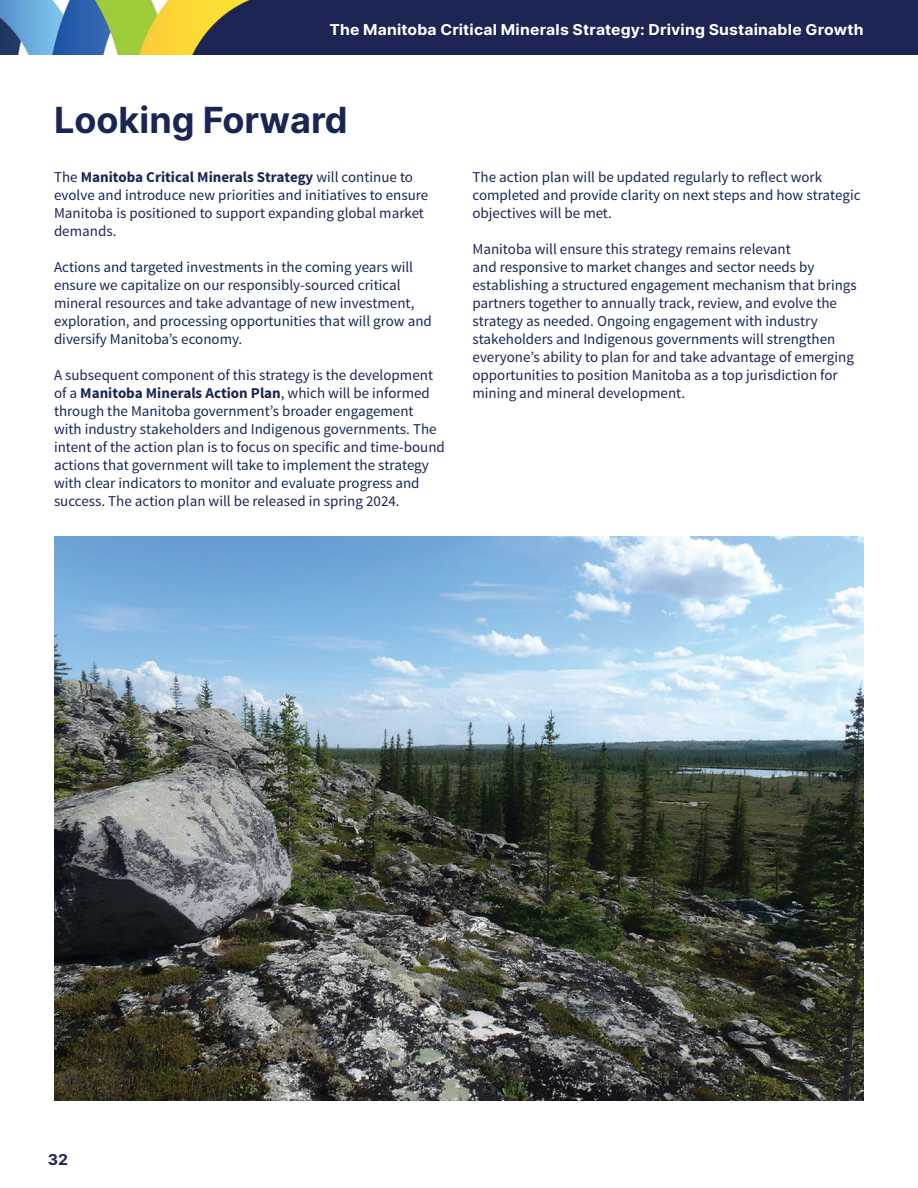
<style>
.page{position:relative;width:918px;height:1188px;background:#fff}
.page>*{position:absolute;margin:0;border:0;box-sizing:border-box;transform-origin:0 0}
.t1{font:700 36px "Inter";color:#1b2554}
.t2{font:15px/18px "Source Sans Pro";color:#1b2554}
.t3{font:700 15px "Inter";letter-spacing:.01em;color:#fff;scale:1.05 1}
.t4{font:700 15px "Inter";color:#1b2554;scale:1.05 1}
.s1{font-weight:700}
</style>
<div class="page">
<img style="left:0;top:0;width:918px;height:54px">
<img style="left:54px;top:537px;width:810px;height:564px">
<p class="t3" style="left:329px;top:19px;width:510px">The Manitoba Critical Minerals Strategy: Driving Sustainable Growth</p>
<h1 class="t1" style="left:54px;top:94px;width:295px">Looking Forward</h1>
<p class="t2" style="left:54px;top:169px;width:376px">The <span class="s1">Manitoba Critical Minerals Strategy</span> will continue to evolve and introduce new priorities and initiatives to ensure Manitoba is positioned to support expanding global market demands.</p>
<p class="t2" style="left:54px;top:259px;width:379px">Actions and targeted investments in the coming years will ensure we capitalize on our responsibly-sourced critical mineral resources and take advantage of new investment, exploration, and processing opportunities that will grow and diversify Manitoba’s economy.</p>
<p class="t2" style="left:54px;top:367px;width:392px">A subsequent component of this strategy is the development of a <span class="s1">Manitoba Minerals Action Plan</span>, which will be informed through the Manitoba government’s broader engagement with industry stakeholders and Indigenous governments. The intent of the action plan is to focus on specific and time-bound actions that government will take to implement the strategy with clear indicators to monitor and evaluate progress and success. The action plan will be released in spring 2024.</p>
<p class="t2" style="left:472px;top:169px;width:390px">The action plan will be updated regularly to reflect work completed and provide clarity on next steps and how strategic objectives will be met.</p>
<p class="t2" style="left:472px;top:241px;width:386px">Manitoba will ensure this strategy remains relevant<br>and responsive to market changes and sector needs by establishing a structured engagement mechanism that brings partners together to annually track, review, and evolve the strategy as needed. Ongoing engagement with industry stakeholders and Indigenous governments will strengthen everyone’s ability to plan for and take advantage of emerging opportunities to position Manitoba as a top jurisdiction for mining and mineral development.</p>
<p class="t4" style="left:48px;top:1148px;width:21px">32</p>
</div>
